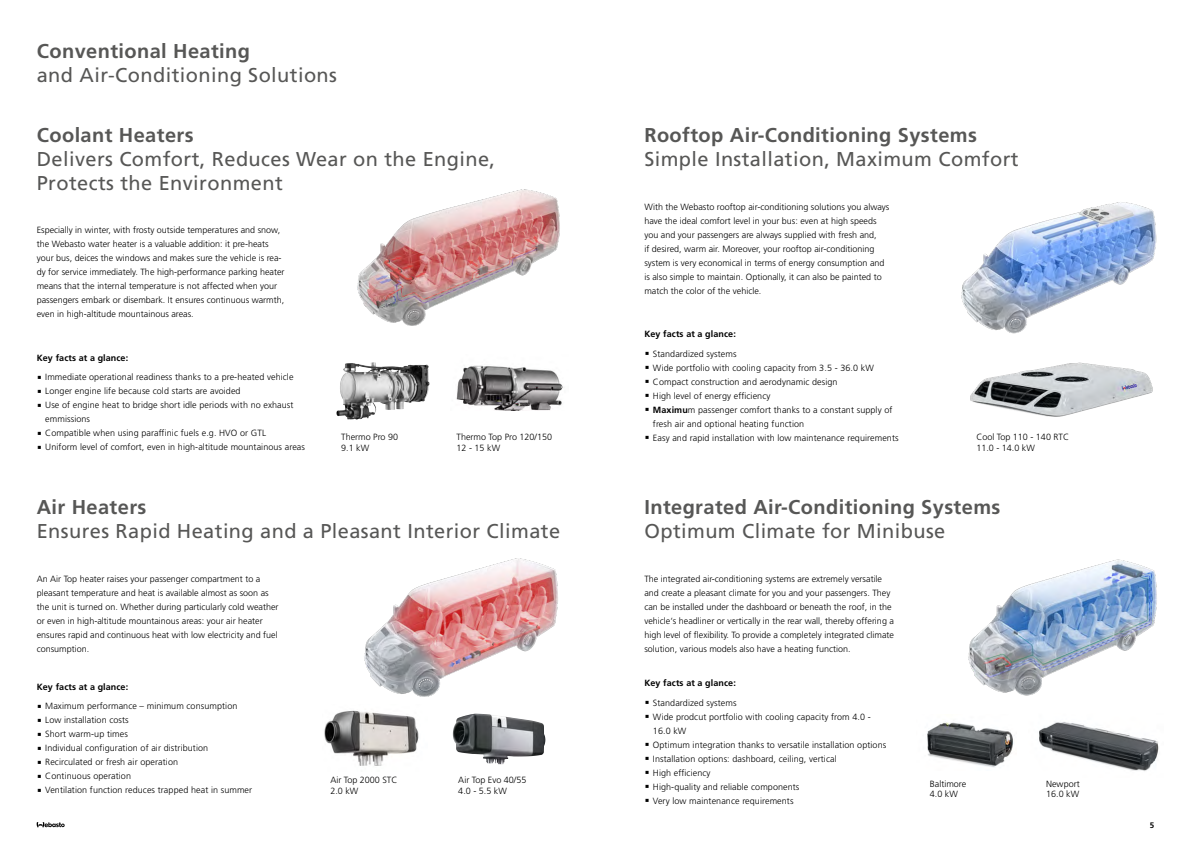
<style>
.page{position:relative;width:1191px;height:842px;background:#fff}
.page>*{position:absolute;margin:0;border:0;box-sizing:border-box;transform-origin:0 0}
.t1{font:20px/24px "Frutiger";letter-spacing:.02em;color:#575756}
.t2{font:700 20px "Frutiger";letter-spacing:.02em;color:#575756}
.t3{font:300 9px/14px "Frutiger";color:#000}
.t4{font:700 9px "Frutiger";letter-spacing:.01em;color:#000}
.t5{font:700 8px "Frutiger";color:#000}
.s1{font-weight:700}
</style>
<div class="page">
<svg style="left:37px;top:822px;width:28px;height:6px"></svg>
<img style="left:968px;top:559px;width:189px;height:136px">
<img style="left:357px;top:189px;width:203px;height:137px">
<img style="left:364px;top:558px;width:194px;height:139px">
<img style="left:961px;top:202px;width:196px;height:132px">
<img style="left:456px;top:365px;width:107px;height:45px">
<img style="left:453px;top:714px;width:35px;height:49px">
<img style="left:324px;top:710px;width:95px;height:56px">
<img style="left:1039px;top:722px;width:120px;height:49px">
<img style="left:927px;top:722px;width:87px;height:46px">
<img style="left:970px;top:362px;width:183px;height:55px">
<img style="left:336px;top:362px;width:38px;height:58px">
<h1 class="t2" style="left:37px;top:39px;width:215px">Conventional Heating</h1>
<h1 class="t1" style="left:37px;top:63px;width:302px">and Air-Conditioning Solutions</h1>
<h1 class="t2" style="left:37px;top:123px;width:158px">Coolant Heaters</h1>
<h1 class="t1" style="left:37px;top:147px;width:460px">Delivers Comfort, Reduces Wear on the Engine,<br>Protects the Environment</h1>
<p class="t3" style="left:37px;top:223px;width:249px">Especially in winter, with frosty outside temperatures and snow, the Webasto water heater is a valuable addition: it pre-heats your bus, deices the windows and makes sure the vehicle is rea&shy;dy for service immediately. The high-performance parking heater means that the internal temperature is not affected when your passengers embark or disembark. It ensures continuous warmth, even in high-altitude mountainous areas.</p>
<p class="t4" style="left:37px;top:353px;width:93px">Key facts at a glance:</p>
<p class="t3" style="left:45px;top:370px;width:261px">Immediate operational readiness thanks to a pre-heated vehicle Longer engine life because cold starts are avoided<br>Use of engine heat to bridge short idle periods with no exhaust emmissions<br>Compatible when using paraffinic fuels e.g. HVO or GTL<br>Uniform level of comfort, even in high-altitude mountainous areas</p>
<p class="t3" style="left:341px;top:432px;width:58px;line-height:10.8px">Thermo Pro 90<br>9.1 kW</p>
<p class="t3" style="left:456px;top:432px;width:97px;line-height:10.8px">Thermo Top Pro 120/150<br>12 - 15 kW</p>
<h1 class="t2" style="left:37px;top:495px;width:111px">Air Heaters</h1>
<h1 class="t1" style="left:37px;top:519px;width:525px">Ensures Rapid Heating and a Pleasant Interior Climate</h1>
<p class="t3" style="left:37px;top:572px;width:243px">An Air Top heater raises your passenger compartment to a pleasant temperature and heat is available almost as soon as the unit is turned on. Whether during particularly cold weather or even in high-altitude mountainous areas: your air heater ensures rapid and continuous heat with low electricity and fuel consumption.</p>
<h1 class="t2" style="left:644px;top:123px;width:334px">Rooftop Air-Conditioning Systems</h1>
<h1 class="t1" style="left:644px;top:147px;width:376px">Simple Installation, Maximum Comfort</h1>
<p class="t3" style="left:644px;top:200px;width:246px">With the Webasto rooftop air-conditioning solutions you always have the ideal comfort level in your bus: even at high speeds you and your passengers are always supplied with fresh and,<br>if desired, warm air. Moreover, your rooftop air-conditioning system is very economical in terms of energy consumption and is also simple to maintain. Optionally, it can also be painted to match the color of the vehicle.</p>
<p class="t4" style="left:644px;top:329px;width:93px">Key facts at a glance:</p>
<p class="t3" style="left:653px;top:347px;width:247px">Standardized systems<br>Wide portfolio with cooling capacity from 3.5 - 36.0 kW Compact construction and aerodynamic design<br>High level of energy efficiency<br><span class="s1">Maximu</span>m passenger comfort thanks to a constant supply of fresh air and optional heating function<br>Easy and rapid installation with low maintenance requirements</p>
<p class="t3" style="left:976px;top:432px;width:94px;line-height:10.8px">Cool Top 110 - 140 RTC<br>11.0 - 14.0 kW</p>
<h1 class="t2" style="left:644px;top:495px;width:357px">Integrated Air-Conditioning Systems</h1>
<h1 class="t1" style="left:644px;top:519px;width:302px">Optimum Climate for Minibuse</h1>
<p class="t3" style="left:644px;top:572px;width:251px">The integrated air-conditioning systems are extremely versatile and create a pleasant climate for you and your passengers. They can be installed under the dashboard or beneath the roof, in the vehicle‘s headliner or vertically in the rear wall, thereby offering a high level of flexibility. To provide a completely integrated climate solution, various models also have a heating function.</p>
<p class="t4" style="left:37px;top:681px;width:93px">Key facts at a glance:</p>
<p class="t4" style="left:644px;top:678px;width:93px">Key facts at a glance:</p>
<p class="t3" style="left:45px;top:699px;width:208px">Maximum performance – minimum consumption Low installation costs<br>Short warm-up times<br>Individual configuration of air distribution Recirculated or fresh air operation<br>Continuous operation<br>Ventilation function reduces trapped heat in summer</p>
<p class="t3" style="left:330px;top:775px;width:69px;line-height:10.8px">Air Top 2000 STC<br>2.0 kW</p>
<p class="t3" style="left:458px;top:775px;width:70px;line-height:10.8px">Air Top Evo 40/55<br>4.0 - 5.5 kW</p>
<p class="t3" style="left:653px;top:696px;width:235px">Standardized systems<br>Wide prodcut portfolio with cooling capacity from 4.0 - 16.0 kW<br>Optimum integration thanks to versatile installation options Installation options: dashboard, ceiling, vertical<br>High efficiency<br>High-quality and reliable components<br>Very low maintenance requirements</p>
<p class="t3" style="left:930px;top:778px;width:38px;line-height:10.8px">Baltimore<br>4.0 kW</p>
<p class="t3" style="left:1046px;top:778px;width:35px;line-height:10.8px">Newport<br>16.0 kW</p>
<p class="t5" style="left:1149px;top:820px;width:6px">5</p>
</div>
